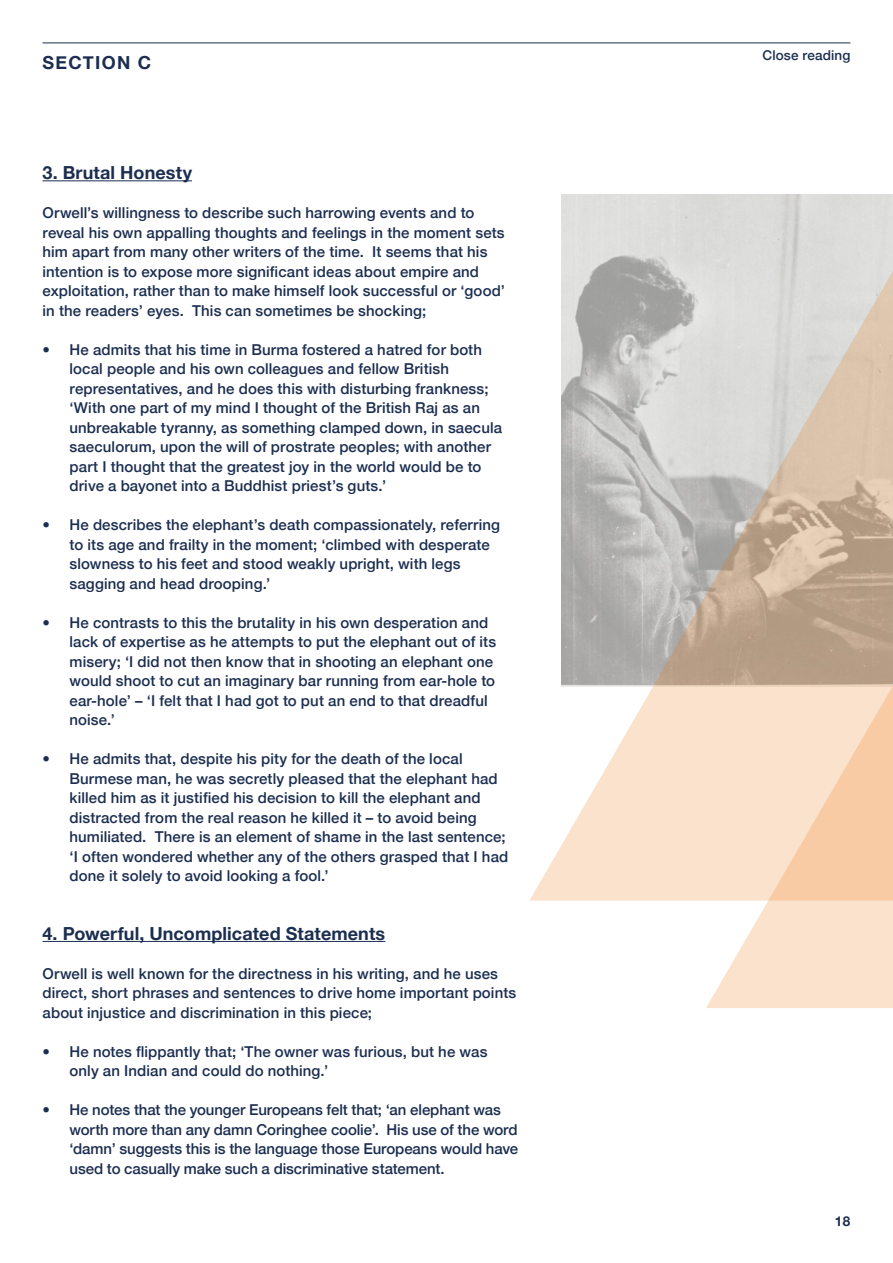
<style>
.page{position:relative;width:893px;height:1263px;background:#fff}
.page>*{position:absolute;margin:0;border:0;box-sizing:border-box;transform-origin:0 0}
.t1{font:700 18px "Helvetica Neue";letter-spacing:.005em;color:#1c2e50}
.t2{font:700 18px "Helvetica Neue";letter-spacing:.07em;color:#1c2e50}
.t3{font:500 15px/19.5px "Helvetica Neue";letter-spacing:.005em;color:#1c2e50}
.t4{font:500 13.5px "Helvetica Neue";letter-spacing:.01em;color:#1c2e50}
.t5{font:700 13.5px "Helvetica Neue";color:#1c2e50}
</style>
<div class="page">
<hr style="left:43px;top:43px;width:807px;height:1px;background:#1c2e50">
<hr style="left:43px;top:180px;width:149px;height:1px;background:#1c2e50">
<hr style="left:43px;top:941px;width:342px;height:1px;background:#1c2e50">
<div style="left:561px;top:195px;width:332px;height:76px;background:#ddddda"></div>
<svg style="left:529px;top:271px;width:364px;height:630px"></svg>
<svg style="left:706px;top:433px;width:187px;height:575px;background:#e2c9b3"></svg>
<p class="t2" style="left:43px;top:48px;width:110px">SECTION C</p>
<p class="t4" style="left:762px;top:44px;width:89px">Close reading</p>
<p class="t1" style="left:43px;top:158px;width:151px">3. Brutal Honesty</p>
<p class="t3" style="left:43px;top:202px;width:464px">Orwell’s willingness to describe such harrowing events and to reveal his own appalling thoughts and feelings in the moment sets him apart from many other writers of the time. It seems that his intention is to expose more significant ideas about empire and exploitation, rather than to make himself look successful or ‘good’ in the readers’ eyes. This can sometimes be shocking;</p>
<p class="t3" style="left:70px;top:338px;width:434px;text-indent:-27px">• He admits that his time in Burma fostered a hatred for both local people and his own colleagues and fellow British representatives, and he does this with disturbing frankness; ‘With one part of my mind I thought of the British Raj as an unbreakable tyranny, as something clamped down, in saecula saeculorum, upon the will of prostrate peoples; with another part I thought that the greatest joy in the world would be to drive a bayonet into a Buddhist priest’s guts.’</p>
<p class="t3" style="left:70px;top:514px;width:432px;text-indent:-27px">• He describes the elephant’s death compassionately, referring to its age and frailty in the moment; ‘climbed with desperate slowness to his feet and stood weakly upright, with legs sagging and head drooping.’</p>
<p class="t3" style="left:70px;top:611px;width:428px;text-indent:-27px">• He contrasts to this the brutality in his own desperation and lack of expertise as he attempts to put the elephant out of its misery; ‘I did not then know that in shooting an elephant one would shoot to cut an imaginary bar running from ear-hole to ear-hole’ – ‘I felt that I had got to put an end to that dreadful noise.’</p>
<p class="t3" style="left:70px;top:748px;width:440px;text-indent:-27px">• He admits that, despite his pity for the death of the local Burmese man, he was secretly pleased that the elephant had killed him as it justified his decision to kill the elephant and distracted from the real reason he killed it – to avoid being humiliated. There is an element of shame in the last sentence; ‘I often wondered whether any of the others grasped that I had done it solely to avoid looking a fool.’</p>
<p class="t1" style="left:43px;top:919px;width:344px">4. Powerful, Uncomplicated Statements</p>
<p class="t3" style="left:43px;top:962px;width:475px">Orwell is well known for the directness in his writing, and he uses direct, short phrases and sentences to drive home important points about injustice and discrimination in this piece;</p>
<p class="t3" style="left:70px;top:1040px;width:419px;text-indent:-27px">• He notes flippantly that; ‘The owner was furious, but he was only an Indian and could do nothing.’</p>
<p class="t3" style="left:70px;top:1099px;width:450px;text-indent:-27px">• He notes that the younger Europeans felt that; ‘an elephant was worth more than any damn Coringhee coolie’. His use of the word ‘damn’ suggests this is the language those Europeans would have used to casually make such a discriminative statement.</p>
<p class="t5" style="left:835px;top:1210px;width:17px">18</p>
</div>
